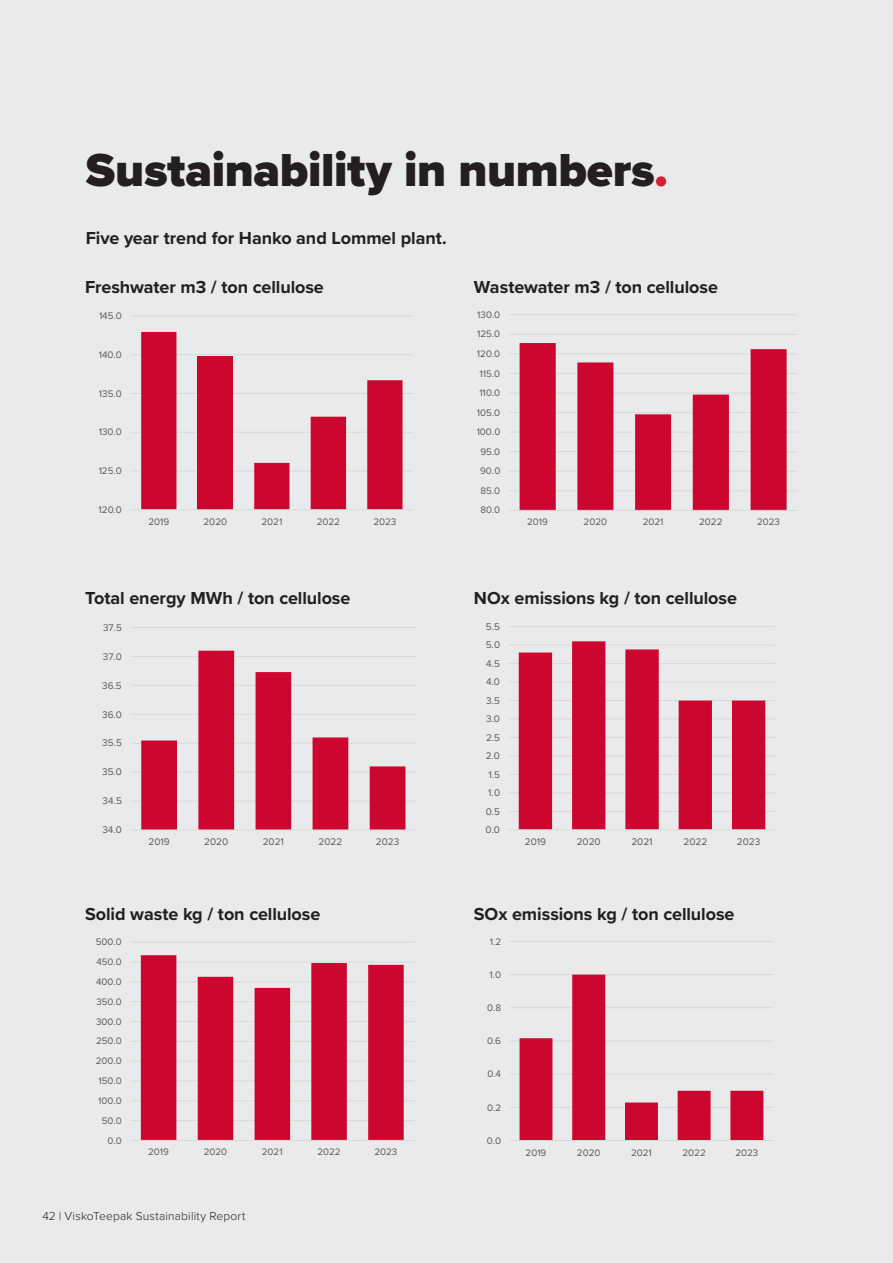
<style>
.page{position:relative;width:893px;height:1263px;background:#e9eaeb}
.page>*{position:absolute;margin:0;border:0;box-sizing:border-box;transform-origin:0 0}
.t1{font:900 48px "Proxima Nova";letter-spacing:-.01em;color:#231f20}
.t2{font:700 18px "Proxima Nova";letter-spacing:-.005em;color:#231f20}
.t3{font:300 12px "Proxima Nova";letter-spacing:.015em;color:#231f20}
.t4{font:10.05px "Proxima Nova";color:#595959}
.t5{font:9.9px "Proxima Nova";color:#595959}
.t6{font:9.75px "Proxima Nova";color:#595959}
.s1{color:#d42131}
</style>
<div class="page">
<hr style="left:131px;top:471px;width:282px;height:1px;background:#d9d9d9">
<hr style="left:131px;top:432px;width:282px;height:1px;background:#d9d9d9">
<hr style="left:131px;top:393px;width:282px;height:1px;background:#d9d9d9">
<hr style="left:131px;top:354px;width:282px;height:1px;background:#d9d9d9">
<hr style="left:131px;top:315px;width:282px;height:1px;background:#d9d9d9">
<svg style="left:141px;top:332px;width:262px;height:177px"></svg>
<hr style="left:131px;top:509px;width:282px;height:1px;background:#d9d9d9">
<hr style="left:509px;top:490px;width:288px;height:1px;background:#d9d9d9">
<hr style="left:509px;top:471px;width:288px;height:1px;background:#d9d9d9">
<hr style="left:509px;top:451px;width:288px;height:1px;background:#d9d9d9">
<hr style="left:509px;top:432px;width:288px;height:1px;background:#d9d9d9">
<hr style="left:509px;top:412px;width:288px;height:1px;background:#d9d9d9">
<hr style="left:509px;top:393px;width:288px;height:1px;background:#d9d9d9">
<hr style="left:509px;top:373px;width:288px;height:1px;background:#d9d9d9">
<hr style="left:509px;top:353px;width:288px;height:1px;background:#d9d9d9">
<hr style="left:509px;top:334px;width:288px;height:1px;background:#d9d9d9">
<hr style="left:509px;top:314px;width:288px;height:1px;background:#d9d9d9">
<svg style="left:520px;top:343px;width:267px;height:167px"></svg>
<hr style="left:509px;top:510px;width:288px;height:1px;background:#d9d9d9">
<hr style="left:131px;top:801px;width:285px;height:1px;background:#d9d9d9">
<hr style="left:131px;top:772px;width:285px;height:1px;background:#d9d9d9">
<hr style="left:131px;top:743px;width:285px;height:1px;background:#d9d9d9">
<hr style="left:131px;top:714px;width:285px;height:1px;background:#d9d9d9">
<hr style="left:131px;top:685px;width:285px;height:1px;background:#d9d9d9">
<hr style="left:131px;top:656px;width:285px;height:1px;background:#d9d9d9">
<hr style="left:131px;top:627px;width:285px;height:1px;background:#d9d9d9">
<svg style="left:141px;top:651px;width:264px;height:178px"></svg>
<hr style="left:131px;top:829px;width:285px;height:1px;background:#d9d9d9">
<hr style="left:509px;top:811px;width:266px;height:1px;background:#d9d9d9">
<hr style="left:509px;top:792px;width:266px;height:1px;background:#d9d9d9">
<hr style="left:509px;top:774px;width:266px;height:1px;background:#d9d9d9">
<hr style="left:509px;top:755px;width:266px;height:1px;background:#d9d9d9">
<hr style="left:509px;top:737px;width:266px;height:1px;background:#d9d9d9">
<hr style="left:509px;top:718px;width:266px;height:1px;background:#d9d9d9">
<hr style="left:509px;top:700px;width:266px;height:1px;background:#d9d9d9">
<hr style="left:509px;top:682px;width:266px;height:1px;background:#d9d9d9">
<hr style="left:509px;top:663px;width:266px;height:1px;background:#d9d9d9">
<hr style="left:509px;top:645px;width:266px;height:1px;background:#d9d9d9">
<hr style="left:509px;top:626px;width:266px;height:1px;background:#d9d9d9">
<svg style="left:519px;top:641px;width:246px;height:188px;fill:#cd062f"></svg>
<hr style="left:509px;top:829px;width:266px;height:1px;background:#d9d9d9">
<hr style="left:130px;top:1120px;width:284px;height:1px;background:#d9d9d9">
<hr style="left:130px;top:1100px;width:284px;height:1px;background:#d9d9d9">
<hr style="left:130px;top:1080px;width:284px;height:1px;background:#d9d9d9">
<hr style="left:130px;top:1061px;width:284px;height:1px;background:#d9d9d9">
<hr style="left:130px;top:1041px;width:284px;height:1px;background:#d9d9d9">
<hr style="left:130px;top:1021px;width:284px;height:1px;background:#d9d9d9">
<hr style="left:130px;top:1001px;width:284px;height:1px;background:#d9d9d9">
<hr style="left:130px;top:981px;width:284px;height:1px;background:#d9d9d9">
<hr style="left:130px;top:961px;width:284px;height:1px;background:#d9d9d9">
<hr style="left:130px;top:942px;width:284px;height:1px;background:#d9d9d9">
<svg style="left:141px;top:955px;width:263px;height:185px;fill:#cd062f"></svg>
<hr style="left:130px;top:1140px;width:284px;height:1px;background:#d9d9d9">
<hr style="left:510px;top:1107px;width:263px;height:1px;background:#d9d9d9">
<hr style="left:510px;top:1074px;width:263px;height:1px;background:#d9d9d9">
<hr style="left:510px;top:1040px;width:263px;height:1px;background:#d9d9d9">
<hr style="left:510px;top:1007px;width:263px;height:1px;background:#d9d9d9">
<hr style="left:510px;top:974px;width:263px;height:1px;background:#d9d9d9">
<hr style="left:510px;top:941px;width:263px;height:1px;background:#d9d9d9">
<svg style="left:520px;top:974px;width:243px;height:166px"></svg>
<hr style="left:510px;top:1140px;width:263px;height:1px;background:#d9d9d9">
<h1 class="t1" style="left:86px;top:134px;width:584px">Sustainability in numbers<span class="s1">.</span></h1>
<h2 class="t2" style="left:86px;top:225px;width:362px">Five year trend for Hanko and Lommel plant.</h2>
<h2 class="t2" style="left:85px;top:274px;width:240px">Freshwater m3 / ton cellulose</h2>
<h2 class="t2" style="left:474px;top:274px;width:246px">Wastewater m3 / ton cellulose</h2>
<p class="t5" style="left:99px;top:308px;width:25px">145.0</p>
<p class="t6" style="left:477px;top:307px;width:24px">130.0</p>
<p class="t6" style="left:477px;top:327px;width:25px">125.0</p>
<p class="t5" style="left:99px;top:347px;width:25px">140.0</p>
<p class="t6" style="left:477px;top:346px;width:25px">120.0</p>
<p class="t6" style="left:480px;top:366px;width:22px">115.0</p>
<p class="t5" style="left:99px;top:386px;width:25px">135.0</p>
<p class="t6" style="left:479px;top:386px;width:22px">110.0</p>
<p class="t6" style="left:477px;top:405px;width:25px">105.0</p>
<p class="t5" style="left:99px;top:425px;width:25px">130.0</p>
<p class="t6" style="left:477px;top:425px;width:25px">100.0</p>
<p class="t6" style="left:480px;top:444px;width:21px">95.0</p>
<p class="t5" style="left:99px;top:463px;width:25px">125.0</p>
<p class="t6" style="left:480px;top:464px;width:22px">90.0</p>
<p class="t6" style="left:481px;top:483px;width:21px">85.0</p>
<p class="t5" style="left:98px;top:502px;width:25px">120.0</p>
<p class="t6" style="left:480px;top:503px;width:21px">80.0</p>
<p class="t5" style="left:148px;top:514px;width:22px">2019</p>
<p class="t5" style="left:204px;top:514px;width:25px">2020</p>
<p class="t5" style="left:261px;top:514px;width:22px">2021</p>
<p class="t5" style="left:317px;top:514px;width:25px">2022</p>
<p class="t5" style="left:373px;top:514px;width:25px">2023</p>
<p class="t6" style="left:527px;top:515px;width:22px">2019</p>
<p class="t6" style="left:584px;top:515px;width:25px">2020</p>
<p class="t6" style="left:643px;top:515px;width:22px">2021</p>
<p class="t6" style="left:699px;top:515px;width:25px">2022</p>
<p class="t6" style="left:757px;top:515px;width:24px">2023</p>
<h2 class="t2" style="left:85px;top:584px;width:267px">Total energy MWh / ton cellulose</h2>
<h2 class="t2" style="left:474px;top:584px;width:265px">NOx emissions kg / ton cellulose</h2>
<p class="t5" style="left:103px;top:620px;width:20px">37.5</p>
<p class="t4" style="left:486px;top:619px;width:16px">5.5</p>
<p class="t4" style="left:486px;top:637px;width:16px">5.0</p>
<p class="t5" style="left:103px;top:649px;width:21px">37.0</p>
<p class="t4" style="left:486px;top:656px;width:15px">4.5</p>
<p class="t5" style="left:102px;top:678px;width:21px">36.5</p>
<p class="t4" style="left:486px;top:674px;width:15px">4.0</p>
<p class="t4" style="left:486px;top:693px;width:15px">3.5</p>
<p class="t5" style="left:102px;top:707px;width:21px">36.0</p>
<p class="t4" style="left:486px;top:711px;width:15px">3.0</p>
<p class="t5" style="left:102px;top:736px;width:21px">35.5</p>
<p class="t4" style="left:486px;top:730px;width:16px">2.5</p>
<p class="t4" style="left:486px;top:748px;width:16px">2.0</p>
<p class="t5" style="left:102px;top:765px;width:21px">35.0</p>
<p class="t4" style="left:488px;top:767px;width:13px">1.5</p>
<p class="t5" style="left:103px;top:794px;width:21px">34.5</p>
<p class="t4" style="left:488px;top:785px;width:13px">1.0</p>
<p class="t4" style="left:486px;top:804px;width:16px">0.5</p>
<p class="t5" style="left:102px;top:822px;width:21px">34.0</p>
<p class="t4" style="left:485px;top:822px;width:16px">0.0</p>
<p class="t5" style="left:149px;top:835px;width:23px">2019</p>
<p class="t5" style="left:204px;top:835px;width:25px">2020</p>
<p class="t5" style="left:263px;top:835px;width:23px">2021</p>
<p class="t5" style="left:319px;top:835px;width:25px">2022</p>
<p class="t5" style="left:376px;top:835px;width:25px">2023</p>
<p class="t4" style="left:525px;top:834px;width:23px">2019</p>
<p class="t4" style="left:577px;top:834px;width:25px">2020</p>
<p class="t4" style="left:631px;top:834px;width:23px">2021</p>
<p class="t4" style="left:683px;top:834px;width:25px">2022</p>
<p class="t4" style="left:737px;top:834px;width:25px">2023</p>
<h2 class="t2" style="left:85px;top:900px;width:237px">Solid waste kg / ton cellulose</h2>
<h2 class="t2" style="left:474px;top:900px;width:262px">SOx emissions kg / ton cellulose</h2>
<p class="t6" style="left:96px;top:935px;width:27px">500.0</p>
<p class="t6" style="left:96px;top:955px;width:27px">450.0</p>
<p class="t6" style="left:96px;top:974px;width:27px">400.0</p>
<p class="t6" style="left:96px;top:994px;width:27px">350.0</p>
<p class="t6" style="left:96px;top:1014px;width:27px">300.0</p>
<p class="t6" style="left:96px;top:1034px;width:27px">250.0</p>
<p class="t6" style="left:96px;top:1054px;width:27px">200.0</p>
<p class="t6" style="left:98px;top:1073px;width:25px">150.0</p>
<p class="t6" style="left:98px;top:1093px;width:25px">100.0</p>
<p class="t6" style="left:102px;top:1113px;width:21px">50.0</p>
<p class="t6" style="left:108px;top:1133px;width:16px">0.0</p>
<p class="t6" style="left:148px;top:1145px;width:22px">2019</p>
<p class="t6" style="left:204px;top:1145px;width:25px">2020</p>
<p class="t6" style="left:262px;top:1145px;width:22px">2021</p>
<p class="t6" style="left:317px;top:1145px;width:25px">2022</p>
<p class="t6" style="left:374px;top:1145px;width:24px">2023</p>
<p class="t3" style="left:43px;top:1206px;width:204px">42 | ViskoTeepak Sustainability Report</p>
<p class="t6" style="left:490px;top:934px;width:13px">1.2</p>
<p class="t6" style="left:490px;top:967px;width:13px">1.0</p>
<p class="t6" style="left:487px;top:1000px;width:15px">0.8</p>
<p class="t6" style="left:487px;top:1034px;width:16px">0.6</p>
<p class="t6" style="left:487px;top:1067px;width:15px">0.4</p>
<p class="t6" style="left:487px;top:1100px;width:15px">0.2</p>
<p class="t6" style="left:487px;top:1133px;width:16px">0.0</p>
<p class="t6" style="left:526px;top:1145px;width:22px">2019</p>
<p class="t6" style="left:577px;top:1145px;width:25px">2020</p>
<p class="t6" style="left:631px;top:1145px;width:22px">2021</p>
<p class="t6" style="left:682px;top:1145px;width:25px">2022</p>
<p class="t6" style="left:735px;top:1145px;width:24px">2023</p>
</div>
